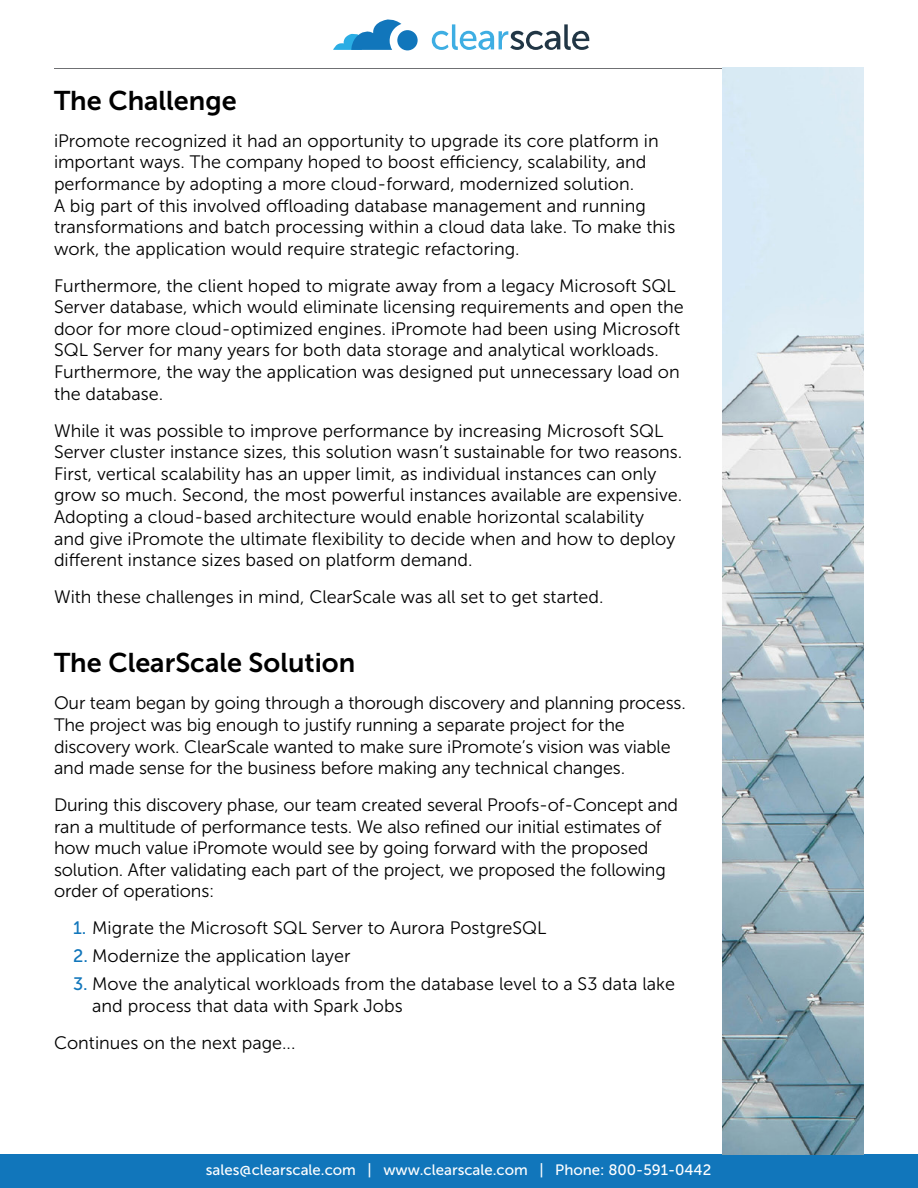
<style>
.page{position:relative;width:918px;height:1188px;background:#fff}
.page>*{position:absolute;margin:0;border:0;box-sizing:border-box;transform-origin:0 0}
.t1{font:27px "Museo Sans 700";color:#000}
.t2{font:18px/21.6px "Museo Sans 300";color:#000}
.t3{font:15px "Museo Sans 500";color:#fff}
.s1{font-family:"Museo Sans 500";color:#1176bb}
</style>
<div class="page">
<svg style="left:432px;top:24px;width:157px;height:26px"></svg>
<div style="left:397px;top:30px;width:21px;height:20px;background:#1176bb;border-radius:50%"></div>
<svg style="left:333px;top:19px;width:68px;height:31px"></svg>
<hr style="left:54px;top:68px;width:810px;height:1px;background:#6f7073">
<div style="left:0;top:1154px;width:918px;height:34px;background:#1176bb"></div>
<img style="left:723px;top:68px;width:141px;height:1086px">
<h1 class="t1" style="left:54px;top:86px;width:184px">The Challenge</h1>
<p class="t2" style="left:54px;top:130px;width:623px">iPromote recognized it had an opportunity to upgrade its core platform in important ways. The company hoped to boost efficiency, scalability, and performance by adopting a more cloud-forward, modernized solution.<br>A big part of this involved offloading database management and running transformations and batch processing within a cloud data lake. To make this work, the application would require strategic refactoring.</p>
<p class="t2" style="left:54px;top:275px;width:631px">Furthermore, the client hoped to migrate away from a legacy Microsoft SQL Server database, which would eliminate licensing requirements and open the door for more cloud-optimized engines. iPromote had been using Microsoft SQL Server for many years for both data storage and analytical workloads.<br>Furthermore, the way the application was designed put unnecessary load on the database.</p>
<p class="t2" style="left:54px;top:420px;width:630px">While it was possible to improve performance by increasing Microsoft SQL Server cluster instance sizes, this solution wasn’t sustainable for two reasons.<br>First, vertical scalability has an upper limit, as individual instances can only grow so much. Second, the most powerful instances available are expensive.<br>Adopting a cloud-based architecture would enable horizontal scalability<br>and give iPromote the ultimate flexibility to decide when and how to deploy different instance sizes based on platform demand.</p>
<p class="t2" style="left:54px;top:586px;width:551px">With these challenges in mind, ClearScale was all set to get started.</p>
<h1 class="t1" style="left:54px;top:648px;width:303px">The ClearScale Solution</h1>
<p class="t2" style="left:54px;top:692px;width:633px">Our team began by going through a thorough discovery and planning process.<br>The project was big enough to justify running a separate project for the discovery work. ClearScale wanted to make sure iPromote’s vision was viable and made sense for the business before making any technical changes.</p>
<p class="t2" style="left:54px;top:794px;width:626px">During this discovery phase, our team created several Proofs-of-Concept and ran a multitude of performance tests. We also refined our initial estimates of how much value iPromote would see by going forward with the proposed solution. After validating each part of the project, we proposed the following order of operations:</p>
<p class="t2" style="left:73px;top:917px;width:475px"><span class="s1">1.</span> Migrate the Microsoft SQL Server to Aurora PostgreSQL</p>
<p class="t2" style="left:73px;top:945px;width:279px"><span class="s1">2.</span> Modernize the application layer</p>
<p class="t2" style="left:92px;top:973px;width:584px;text-indent:-19px"><span class="s1">3.</span> Move the analytical workloads from the database level to a S3 data lake and process that data with Spark Jobs</p>
<p class="t2" style="left:54px;top:1032px;width:243px">Continues on the next page...</p>
<p class="t3" style="left:206px;top:1161px;width:507px">sales@clearscale.com | www.clearscale.com | Phone: 800-591-0442</p>
</div>
